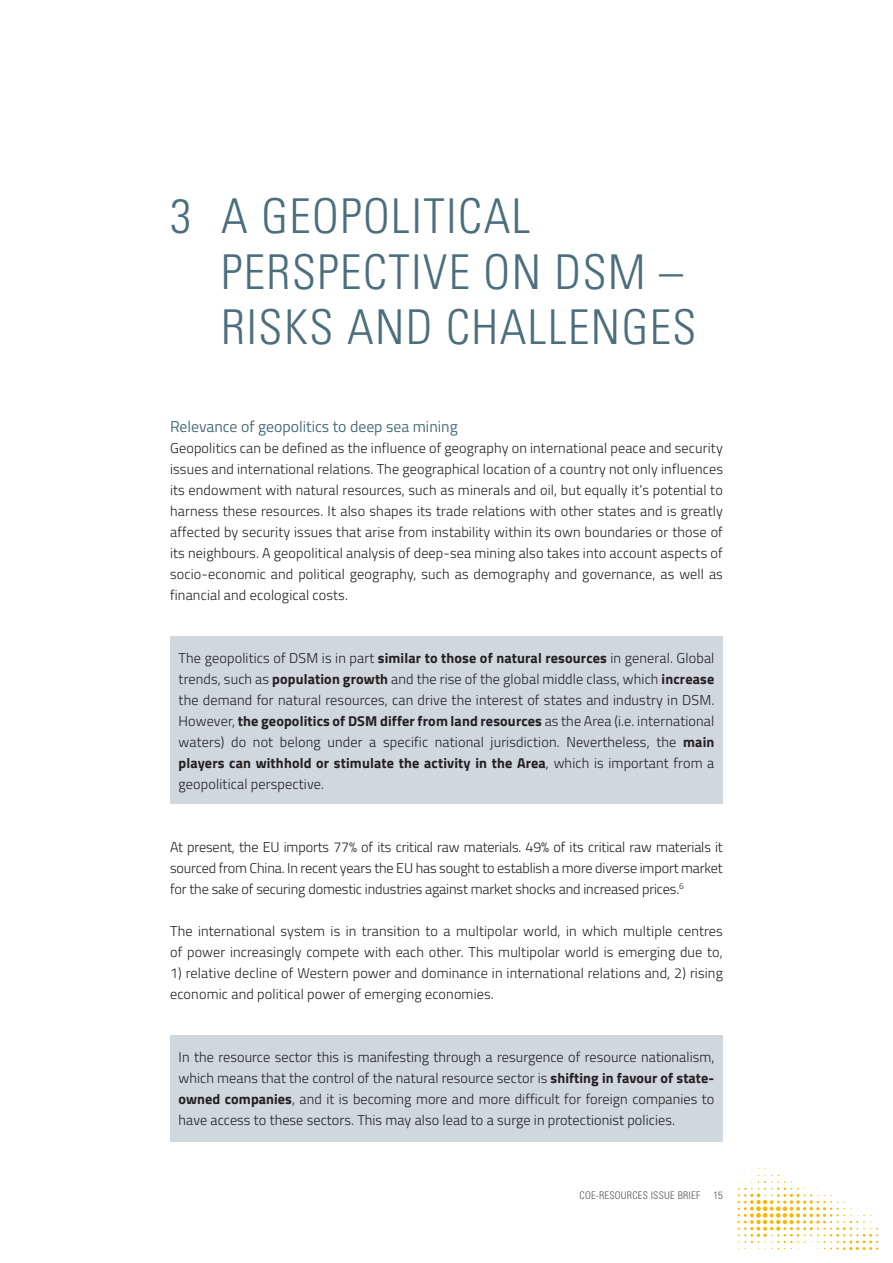
<style>
.page{position:relative;width:893px;height:1263px;background:#fff}
.page>*{position:absolute;margin:0;border:0;box-sizing:border-box;transform-origin:0 0}
.Hoofdstuk{font:300 condensed 48px/55.5px "Univers";letter-spacing:.03em;color:#4b6e7d}
.Subparagraafkop_Leve{font:15.75px "Titillium Web";color:#4b6e7d}
.Nieuwe_broodletter{font:300 14.25px/21px "Titillium Web";letter-spacing:.01em;color:#231f20;text-align:justify}
.t1{font:300 condensed 10.5px "Univers";letter-spacing:.02em;color:#515455}
.s1{font-weight:700}
</style>
<div class="page">
<svg style="left:737px;top:1168px;width:142px;height:83px"></svg>
<div style="left:170px;top:1036px;width:553px;height:106px;background:#d0d7dd"></div>
<div style="left:170px;top:636px;width:553px;height:168px;background:#d0d7dd"></div>
<p class="Hoofdstuk" style="left:221px;top:188px;width:477px;text-indent:-51px">3 A GEOPOLITICAL<br>PERSPECTIVE ON DSM –<br>RISKS AND CHALLENGES</p>
<p class="Subparagraafkop_Leve" style="left:170px;top:415px;width:289px">Relevance of geopolitics to deep sea mining</p>
<p class="Nieuwe_broodletter" style="left:170px;top:437px;width:554px">Geopolitics can be defined as the influence of geography on international peace and security issues and international relations. The geographical location of a country not only influences its endowment with natural resources, such as minerals and oil, but equally it’s potential to harness these resources. It also shapes its trade relations with other states and is greatly affected by security issues that arise from instability within its own boundaries or those of its neighbours. A geopolitical analysis of deep-sea mining also takes into account aspects of socio-economic and political geography, such as demography and governance, as well as financial and ecological costs.</p>
<p class="Nieuwe_broodletter" style="left:179px;top:647px;width:537px">The geopolitics of DSM is in part <span class="s1">similar to those of natural resources</span> in general. Global trends, such as <span class="s1">population growth</span> and the rise of the global middle class, which <span class="s1">increase </span>the demand for natural resources, can drive the interest of states and industry in DSM.<br>However, <span class="s1">the geopolitics of DSM differ from land resources</span> as the Area (i.e. international waters) do not belong under a specific national jurisdiction. Nevertheless, the <span class="s1">main players can withhold or stimulate the activity in the Area</span>, which is important from a geopolitical perspective.</p>
<p class="Nieuwe_broodletter" style="left:170px;top:836px;width:554px">At present, the EU imports 77% of its critical raw materials. 49% of its critical raw materials it sourced from China. In recent years the EU has sought to establish a more diverse import market for the sake of securing domestic industries against market shocks and increased prices.<sup>6</sup></p>
<p class="Nieuwe_broodletter" style="left:170px;top:920px;width:554px">The international system is in transition to a multipolar world, in which multiple centres of power increasingly compete with each other. This multipolar world is emerging due to,</p>
<p class="Nieuwe_broodletter" style="left:170px;top:962px;width:554px">1) relative decline of Western power and dominance in international relations and, 2) rising economic and political power of emerging economies.</p>
<p class="Nieuwe_broodletter" style="left:179px;top:1046px;width:537px">In the resource sector this is manifesting through a resurgence of resource nationalism, which means that the control of the natural resource sector is <span class="s1">shifting in favour of state&shy;owned companies</span>, and it is becoming more and more difficult for foreign companies to have access to these sectors. This may also lead to a surge in protectionist policies.</p>
<p class="t1" style="left:580px;top:1189px;width:122px">COE-RESOURCES ISSUE BRIEF</p>
<p class="t1" style="left:713px;top:1189px;width:11px">15</p>
</div>
